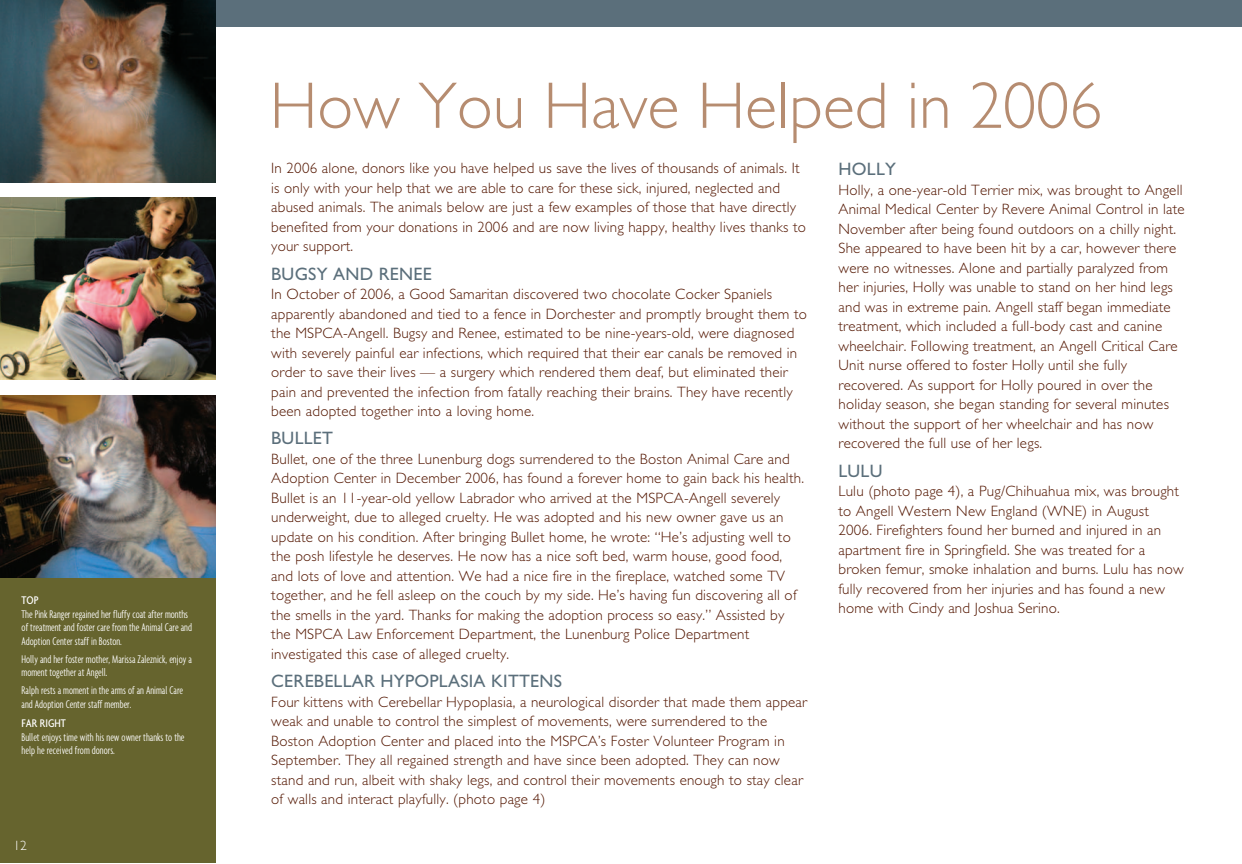
<style>
.page{position:relative;width:1242px;height:864px;background:#fff}
.page>*{position:absolute;margin:0;border:0;box-sizing:border-box;transform-origin:0 0}
.t1{font:300 66.15px "Gill Sans";color:#b68c70}
.t2{font:18px "Gill Sans";letter-spacing:.015em;color:#5b6f7b}
.t3{font:300 15px/19.5px "Gill Sans";letter-spacing:.015em;color:#531600}
.t4{font:300 13.5px "Gill Sans";color:#fff}
.t5{font:300 extra-condensed 12px/13.5px "Agenda";color:#fff}
.t6{font:500 condensed 12px "Agenda";color:#fff}
</style>
<div class="page">
<div style="left:0;top:508px;width:216px;height:355px;background:#66642e"></div>
<img style="left:0;top:0;width:216px;height:182px">
<img style="left:0;top:198px;width:216px;height:182px">
<img style="left:0;top:395px;width:216px;height:183px">
<div style="left:216px;top:0;width:1026px;height:27px;background:#5b6f7b"></div>
<p class="t6" style="left:22px;top:596px;width:18px">TOP</p>
<p class="t5" style="left:22px;top:608px;width:172px">The Pink Ranger regained her fluffy coat after months of treatment and foster care from the Animal Care and<br>Adoption Center staff in Boston.</p>
<p class="t5" style="left:22px;top:653px;width:172px">Holly and her foster mother, Marissa Zaleznick, enjoy a moment together at Angell.</p>
<p class="t5" style="left:22px;top:685px;width:163px">Ralph rests a moment in the arms of an Animal Care and Adoption Center staff member.</p>
<p class="t6" style="left:22px;top:719px;width:46px">FAR RIGHT</p>
<p class="t5" style="left:22px;top:731px;width:164px">Bullet enjoys time with his new owner thanks to the help he received from donors.</p>
<p class="t4" style="left:14px;top:841px;width:15px">12</p>
<h1 class="t1" style="left:270px;top:82px;width:834px">How You Have Helped in 2006</h1>
<p class="t2" style="left:838px;top:163px;width:59px">HOLLY</p>
<p class="t3" style="left:838px;top:182px;width:348px">Holly, a one-year-old Terrier mix, was brought to Angell Animal Medical Center by Revere Animal Control in late November after being found outdoors on a chilly night.<br>She appeared to have been hit by a car, however there were no witnesses. Alone and partially paralyzed from her injuries, Holly was unable to stand on her hind legs and was in extreme pain. Angell staff began immediate treatment, which included a full-body cast and canine wheelchair. Following treatment, an Angell Critical Care Unit nurse offered to foster Holly until she fully recovered. As support for Holly poured in over the holiday season, she began standing for several minutes without the support of her wheelchair and has now recovered the full use of her legs.</p>
<p class="t2" style="left:838px;top:465px;width:45px">LULU</p>
<p class="t3" style="left:838px;top:483px;width:347px">Lulu (photo page 4), a Pug/Chihuahua mix, was brought to Angell Western New England (WNE) in August 2006. Firefighters found her burned and injured in an apartment fire in Springfield. She was treated for a broken femur, smoke inhalation and burns. Lulu has now fully recovered from her injuries and has found a new home with Cindy and Joshua Serino.</p>
<p class="t3" style="left:271px;top:160px;width:536px">In 2006 alone, donors like you have helped us save the lives of thousands of animals. It is only with your help that we are able to care for these sick, injured, neglected and abused animals. The animals below are just a few examples of those that have directly benefited from your donations in 2006 and are now living happy, healthy lives thanks to your support.</p>
<p class="t2" style="left:271px;top:267px;width:162px">BUGSY AND RENEE</p>
<p class="t3" style="left:271px;top:286px;width:537px">In October of 2006, a Good Samaritan discovered two chocolate Cocker Spaniels apparently abandoned and tied to a fence in Dorchester and promptly brought them to the MSPCA-Angell. Bugsy and Renee, estimated to be nine-years-old, were diagnosed with severely painful ear infections, which required that their ear canals be removed in order to save their lives — a surgery which rendered them deaf, but eliminated their pain and prevented the infection from fatally reaching their brains. They have recently been adopted together into a loving home.</p>
<p class="t2" style="left:271px;top:432px;width:63px">BULLET</p>
<p class="t3" style="left:271px;top:451px;width:534px">Bullet, one of the three Lunenburg dogs surrendered to the Boston Animal Care and Adoption Center in December 2006, has found a forever home to gain back his health.<br>Bullet is an 11-year-old yellow Labrador who arrived at the MSPCA-Angell severely underweight, due to alleged cruelty. He was adopted and his new owner gave us an update on his condition. After bringing Bullet home, he wrote: “He’s adjusting well to the posh lifestyle he deserves. He now has a nice soft bed, warm house, good food, and lots of love and attention. We had a nice fire in the fireplace, watched some TV together, and he fell asleep on the couch by my side. He’s having fun discovering all of the smells in the yard. Thanks for making the adoption process so easy.” Assisted by the MSPCA Law Enforcement Department, the Lunenburg Police Department investigated this case of alleged cruelty.</p>
<p class="t2" style="left:271px;top:675px;width:292px">CEREBELLAR HYPOPLASIA KITTENS</p>
<p class="t3" style="left:271px;top:694px;width:538px">Four kittens with Cerebellar Hypoplasia, a neurological disorder that made them appear weak and unable to control the simplest of movements, were surrendered to the Boston Adoption Center and placed into the MSPCA’s Foster Volunteer Program in September. They all regained strength and have since been adopted. They can now stand and run, albeit with shaky legs, and control their movements enough to stay clear of walls and interact playfully. (photo page 4)</p>
</div>
